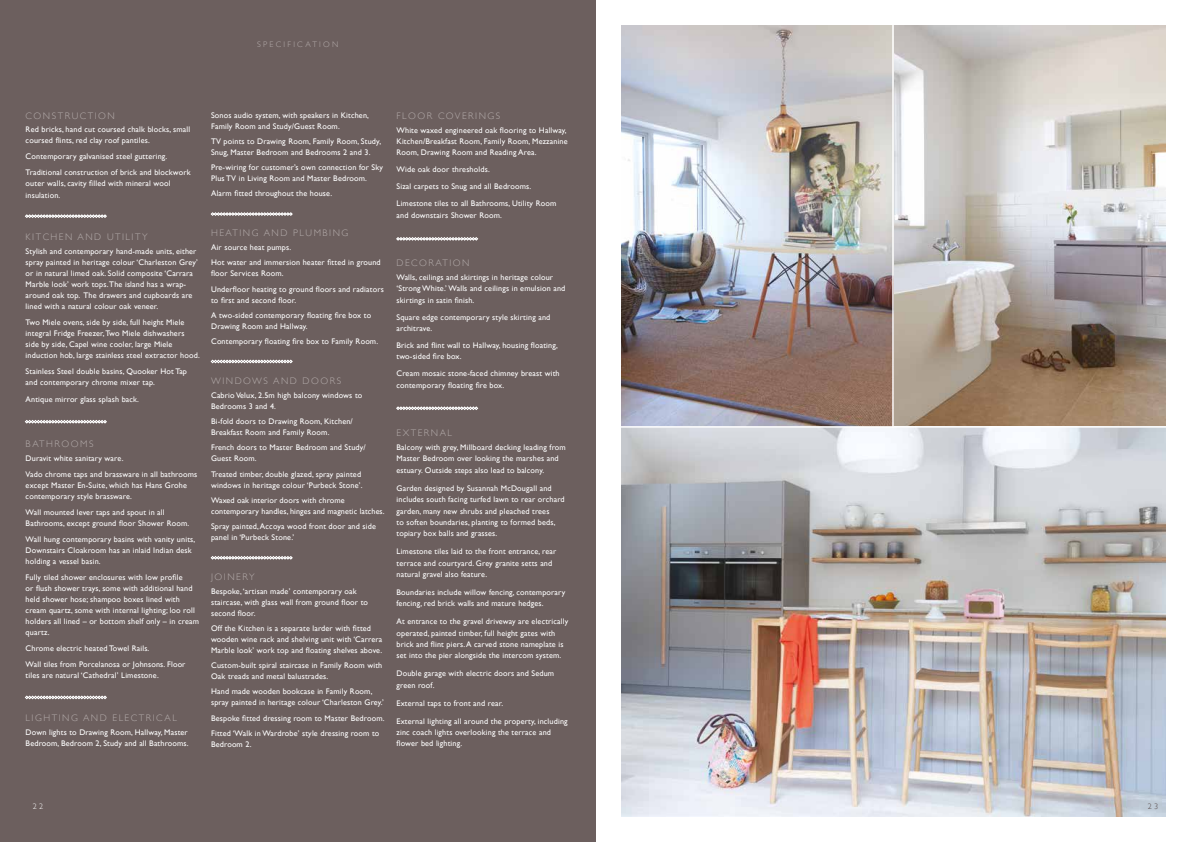
<style>
.page{position:relative;width:1191px;height:842px;background:#fff}
.page>*{position:absolute;margin:0;border:0;box-sizing:border-box;transform-origin:0 0}
.t1{font:300 9.5px "Gill Sans";letter-spacing:.16em;color:#b5adac}
.t2{font:8.1px/11px "Gill Sans";letter-spacing:.02em;color:#fff}
.t3{font:300 8.1px "Gill Sans";letter-spacing:.28em;color:#b5adac}
.t4{font:300 8.1px "Gill Sans";color:#fff}
.t5{font:300 8.1px "Gill Sans";color:#544746}
</style>
<div class="page">
<div style="left:0;top:0;width:595px;height:842px;background:#6c5f5e"></div>
<img style="left:621px;top:26px;width:544px;height:790px">
<hr style="left:614px;top:426px;width:555px;height:2px;background:#fff">
<hr style="left:892px;top:25px;width:1px;height:403px;background:#fff">
<svg style="left:25px;top:215px;width:82px;height:3px"></svg>
<svg style="left:211px;top:212px;width:81px;height:4px"></svg>
<svg style="left:396px;top:237px;width:82px;height:3px"></svg>
<svg style="left:396px;top:407px;width:82px;height:3px"></svg>
<svg style="left:211px;top:360px;width:81px;height:3px"></svg>
<svg style="left:211px;top:556px;width:81px;height:3px"></svg>
<svg style="left:25px;top:420px;width:82px;height:3px"></svg>
<svg style="left:25px;top:696px;width:82px;height:3px"></svg>
<p class="t3" style="left:257px;top:38px;width:83px">SPECIFICATION</p>
<p class="t1" style="left:26px;top:108px;width:91px">CONSTRUCTION</p>
<p class="t2" style="left:26px;top:124px;width:166px">Red bricks, hand cut coursed chalk blocks, small coursed flints, red clay roof pantiles.</p>
<p class="t2" style="left:26px;top:149px;width:166px;line-height:16px">Contemporary galvanised steel guttering.<br>Traditional construction of brick and blockwork</p>
<p class="t2" style="left:26px;top:178px;width:146px;line-height:11.5px">outer walls, cavity filled with mineral wool insulation.</p>
<p class="t1" style="left:26px;top:230px;width:123px">KITCHEN AND UTILITY</p>
<p class="t2" style="left:26px;top:246px;width:174px">Stylish and contemporary hand-made units, either spray painted in heritage colour ‘Charleston Grey’ or in natural limed oak. Solid composite ‘Carrara Marble look’ work tops. The island has a wrap&shy;around oak top. The drawers and cupboards are lined with a natural colour oak veneer.</p>
<p class="t2" style="left:26px;top:317px;width:176px">Two Miele ovens, side by side, full height Miele integral Fridge Freezer, Two Miele dishwashers side by side, Capel wine cooler, large Miele induction hob, large stainless steel extractor hood.</p>
<p class="t2" style="left:26px;top:366px;width:163px">Stainless Steel double basins, Quooker Hot Tap and contemporary chrome mixer tap.</p>
<p class="t2" style="left:26px;top:393px;width:115px">Antique mirror glass splash back.</p>
<p class="t1" style="left:26px;top:437px;width:69px">BATHROOMS</p>
<p class="t2" style="left:26px;top:450px;width:173px;line-height:16px">Duravit white sanitary ware.<br>Vado chrome taps and brassware in all bathrooms</p>
<p class="t2" style="left:26px;top:480px;width:163px">except Master En-Suite, which has Hans Grohe contemporary style brassware.</p>
<p class="t2" style="left:26px;top:507px;width:165px">Wall mounted lever taps and spout in all<br>Bathrooms, except ground floor Shower Room.</p>
<p class="t2" style="left:26px;top:533px;width:171px">Wall hung contemporary basins with vanity units,<br>Downstairs Cloakroom has an inlaid Indian desk holding a vessel basin.</p>
<p class="t2" style="left:26px;top:571px;width:175px">Fully tiled shower enclosures with low profile<br>or flush shower trays, some with additional hand held shower hose; shampoo boxes lined with cream quartz, some with internal lighting; loo roll holders all lined – or bottom shelf only – in cream quartz.</p>
<p class="t2" style="left:26px;top:640px;width:161px;line-height:16px">Chrome electric heated Towel Rails.<br>Wall tiles from Porcelanosa or Johnsons. Floor</p>
<p class="t2" style="left:26px;top:670px;width:135px">tiles are natural ‘Cathedral’ Limestone.</p>
<p class="t1" style="left:26px;top:710px;width:153px">LIGHTING AND ELECTRICAL</p>
<p class="t2" style="left:26px;top:726px;width:164px">Down lights to Drawing Room, Hallway, Master<br>Bedroom, Bedroom 2, Study and all Bathrooms.</p>
<p class="t2" style="left:211px;top:109px;width:159px">Sonos audio system, with speakers in Kitchen,<br>Family Room and Study/Guest Room.</p>
<p class="t2" style="left:211px;top:136px;width:171px">TV points to Drawing Room, Family Room, Study,<br>Snug, Master Bedroom and Bedrooms 2 and 3.</p>
<p class="t2" style="left:211px;top:162px;width:173px">Pre-wiring for customer’s own connection for Sky<br>Plus TV in Living Room and Master Bedroom.</p>
<p class="t2" style="left:211px;top:188px;width:123px">Alarm fitted throughout the house.</p>
<p class="t1" style="left:211px;top:226px;width:139px">HEATING AND PLUMBING</p>
<p class="t2" style="left:211px;top:240px;width:171px;line-height:15.3px">Air source heat pumps.<br>Hot water and immersion heater fitted in ground</p>
<p class="t2" style="left:211px;top:266px;width:174px;line-height:15.3px">floor Services Room.<br>Underfloor heating to ground floors and radiators</p>
<p class="t2" style="left:211px;top:292px;width:162px;line-height:15.3px">to first and second floor.<br>A two-sided contemporary floating fire box to</p>
<p class="t2" style="left:211px;top:318px;width:169px;line-height:15.3px">Drawing Room and Hallway.<br>Contemporary floating fire box to Family Room.</p>
<p class="t1" style="left:211px;top:373px;width:132px">WINDOWS AND DOORS</p>
<p class="t2" style="left:211px;top:389px;width:153px">Cabrio Velux, 2.5m high balcony windows to<br>Bedrooms 3 and 4.</p>
<p class="t2" style="left:211px;top:416px;width:143px">Bi-fold doors to Drawing Room, Kitchen/<br>Breakfast Room and Family Room.</p>
<p class="t2" style="left:211px;top:442px;width:156px">French doors to Master Bedroom and Study/<br>Guest Room.</p>
<p class="t2" style="left:211px;top:468px;width:153px">Treated timber, double glazed, spray painted windows in heritage colour ‘Purbeck Stone’.</p>
<p class="t2" style="left:211px;top:494px;width:175px">Waxed oak interior doors with chrome contemporary handles, hinges and magnetic latches.</p>
<p class="t2" style="left:211px;top:521px;width:166px">Spray painted, Accoya wood front door and side panel in ‘Purbeck Stone.’</p>
<p class="t1" style="left:211px;top:569px;width:45px">JOINERY</p>
<p class="t2" style="left:211px;top:585px;width:158px">Bespoke, ‘artisan made’ contemporary oak staircase, with glass wall from ground floor to second floor.</p>
<p class="t2" style="left:211px;top:623px;width:173px">Off the Kitchen is a separate larder with fitted wooden wine rack and shelving unit with ‘Carrera<br>Marble look’ work top and floating shelves above.</p>
<p class="t2" style="left:211px;top:660px;width:173px">Custom-built spiral staircase in Family Room with<br>Oak treads and metal balustrades.</p>
<p class="t2" style="left:211px;top:686px;width:174px">Hand made wooden bookcase in Family Room, spray painted in heritage colour ‘Charleston Grey.’</p>
<p class="t2" style="left:211px;top:710px;width:175px;line-height:15.3px">Bespoke fitted dressing room to Master Bedroom.<br>Fitted ‘Walk in Wardrobe’ style dressing room to</p>
<p class="t2" style="left:211px;top:739px;width:42px">Bedroom 2.</p>
<p class="t1" style="left:396px;top:108px;width:105px">FLOOR COVERINGS</p>
<p class="t2" style="left:396px;top:124px;width:173px;line-height:11.3px">White waxed engineered oak flooring to Hallway,<br>Kitchen/Breakfast Room, Family Room, Mezzanine<br>Room, Drawing Room and Reading Area.</p>
<p class="t2" style="left:396px;top:161px;width:161px;line-height:17px">Wide oak door thresholds.<br>Sizal carpets to Snug and all Bedrooms.<br>Limestone tiles to all Bathrooms, Utility Room</p>
<p class="t2" style="left:396px;top:209px;width:107px">and downstairs Shower Room.</p>
<p class="t1" style="left:396px;top:255px;width:75px">DECORATION</p>
<p class="t2" style="left:396px;top:272px;width:170px;line-height:11.3px">Walls, ceilings and skirtings in heritage colour ‘Strong White.’ Walls and ceilings in emulsion and skirtings in satin finish.</p>
<p class="t2" style="left:396px;top:311px;width:155px;line-height:11.3px">Square edge contemporary style skirting and architrave.</p>
<p class="t2" style="left:396px;top:339px;width:163px;line-height:11.3px">Brick and flint wall to Hallway, housing floating, two-sided fire box.</p>
<p class="t2" style="left:396px;top:368px;width:164px;line-height:11.3px">Cream mosaic stone-faced chimney breast with contemporary floating fire box.</p>
<p class="t1" style="left:396px;top:425px;width:57px">EXTERNAL</p>
<p class="t2" style="left:396px;top:442px;width:171px;line-height:11.3px">Balcony with grey, Millboard decking leading from<br>Master Bedroom over looking the marshes and estuary. Outside steps also lead to balcony.</p>
<p class="t2" style="left:396px;top:482px;width:170px;line-height:11.3px">Garden designed by Susannah McDougall and includes south facing turfed lawn to rear orchard garden, many new shrubs and pleached trees<br>to soften boundaries, planting to formed beds, topiary box balls and grasses.</p>
<p class="t2" style="left:396px;top:546px;width:161px;line-height:11.3px">Limestone tiles laid to the front entrance, rear terrace and courtyard. Grey granite setts and natural gravel also feature.</p>
<p class="t2" style="left:396px;top:586px;width:170px;line-height:11.3px">Boundaries include willow fencing, contemporary fencing, red brick walls and mature hedges.</p>
<p class="t2" style="left:396px;top:616px;width:173px;line-height:11.3px">At entrance to the gravel driveway are electrically operated, painted timber, full height gates with brick and flint piers. A carved stone nameplate is set into the pier alongside the intercom system.</p>
<p class="t2" style="left:396px;top:668px;width:159px;line-height:11.3px">Double garage with electric doors and Sedum green roof.</p>
<p class="t2" style="left:396px;top:697px;width:108px">External taps to front and rear.</p>
<p class="t2" style="left:396px;top:715px;width:173px;line-height:11.3px">External lighting all around the property, including zinc coach lights overlooking the terrace and flower bed lighting.</p>
<p class="t4" style="left:33px;top:799px;width:12px">2 2</p>
<p class="t5" style="left:1148px;top:799px;width:12px">2 3</p>
</div>
